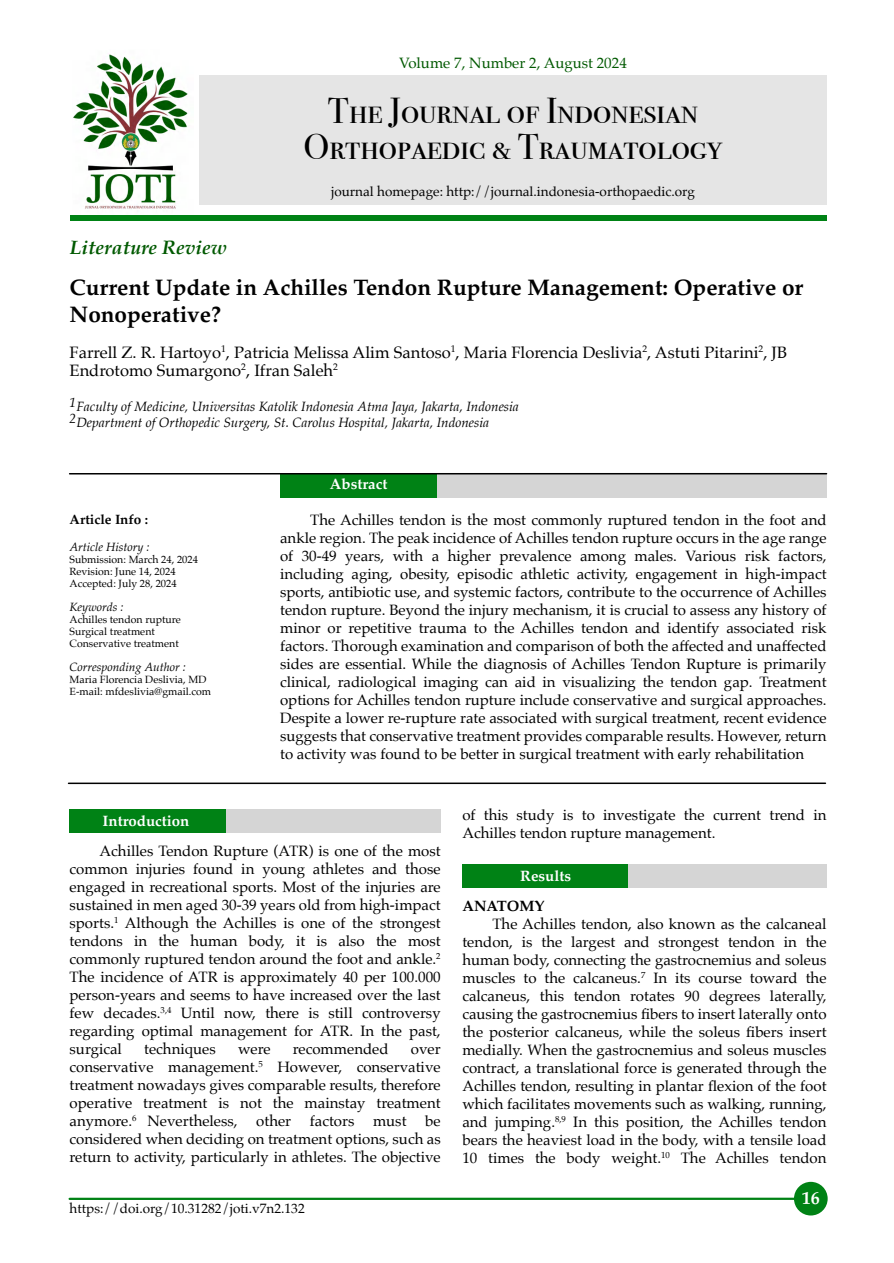
<style>
.page{position:relative;width:894px;height:1263px;background:#fff}
.page>*{position:absolute;margin:0;border:0;box-sizing:border-box;transform-origin:0 0}
.t1{font:36px/36px "Bodoni Svty Two SCITCTT";color:#000;text-align:center}
.t2{font:700 22.5px/27px "Palatino";color:#000}
.t3{font:italic 700 19.5px "Palatino";color:#015900}
.t4{font:700 18px "Palatino";color:#fff}
.t5{font:16.5px/18px "Palatino";color:#000}
.t6{font:15px/18px "Palatino";color:#000;text-align:justify}
.t7{font:700 15px "Palatino";color:#fff}
.t8{font:15px "Palatino";color:#015900}
.t9{font:700 15px "Palatino";color:#000}
.t10{font:italic 13.5px/16.5px "Palatino";color:#000}
.t11{font:13.5px "Palatino";color:#000}
.t12{font:700 13.5px "Palatino";color:#000}
.t13{font:italic 12px "Palatino";color:#000}
.t14{font:10.5px/12px "Palatino";color:#000}
</style>
<div class="page">
<img style="left:73px;top:53px;width:115px;height:157px">
<div style="left:70px;top:215px;width:756px;height:6px;background:#008215"></div>
<div style="left:199px;top:75px;width:627px;height:130px;background:#e5e5e5"></div>
<div style="left:280px;top:474px;width:546px;height:24px;background:#d5d5d5"></div>
<div style="left:280px;top:474px;width:156px;height:24px;background:#008215"></div>
<hr style="left:70px;top:473px;width:756px;height:1px;background:#000">
<hr style="left:68px;top:782px;width:757px;height:2px;background:#000">
<div style="left:793px;top:1182px;width:34px;height:33px;background:#008215;border:2px solid #008215;border-radius:50%"></div>
<hr style="left:70px;top:1198px;width:726px;height:2px;background:#008215">
<div style="left:70px;top:809px;width:370px;height:24px;background:#d5d5d5"></div>
<div style="left:70px;top:809px;width:156px;height:24px;background:#008215"></div>
<div style="left:462px;top:864px;width:364px;height:24px;background:#d5d5d5"></div>
<div style="left:462px;top:864px;width:166px;height:24px;background:#008215"></div>
<p class="t8" style="left:399px;top:56px;width:229px">Volume 7, Number 2, August 2024</p>
<h1 class="t1" style="left:303px;top:93px;width:420px">The Journal of Indonesian<br>Orthopaedic &amp; Traumatology</h1>
<p class="t11" style="left:331px;top:184px;width:365px">journal homepage: http://journal.indonesia-orthopaedic.org</p>
<h3 class="t3" style="left:70px;top:238px;width:159px">Literature Review</h3>
<h2 class="t2" style="left:70px;top:275px;width:735px">Current Update in Achilles Tendon Rupture Management: Operative or<br>Nonoperative?</h2>
<p class="t5" style="left:70px;top:344px;width:718px">Farrell Z. R. Hartoyo<sup>1</sup>, Patricia Melissa Alim Santoso<sup>1</sup>, Maria Florencia Deslivia<sup>2</sup>, Astuti Pitarini<sup>2</sup>, JB<br>Endrotomo Sumargono<sup>2</sup>, Ifran Saleh<sup>2</sup></p>
<p class="t10" style="left:70px;top:399px;width:450px">1Faculty of Medicine, Universitas Katolik Indonesia Atma Jaya, Jakarta, Indonesia<br>2Department of Orthopedic Surgery, St. Carolus Hospital, Jakarta, Indonesia</p>
<p class="t12" style="left:70px;top:513px;width:80px">Article Info :</p>
<p class="t13" style="left:70px;top:541px;width:81px">Article History :</p>
<p class="t14" style="left:70px;top:554px;width:130px">Submission: March 24, 2024<br>Revision: June 14, 2024<br>Accepted: July 28, 2024</p>
<p class="t13" style="left:70px;top:601px;width:56px">Keywords :</p>
<p class="t14" style="left:70px;top:614px;width:113px">Achilles tendon rupture<br>Surgical treatment<br>Conservative treatment</p>
<p class="t13" style="left:70px;top:661px;width:118px">Corresponding Author :</p>
<p class="t14" style="left:70px;top:674px;width:143px">Maria Florencia Deslivia, MD<br>E-mail: mfdeslivia@gmail.com</p>
<p class="t7" style="left:103px;top:813px;width:88px">Introduction</p>
<p class="t7" style="left:330px;top:477px;width:59px">Abstract</p>
<p class="t6" style="left:280px;top:512px;width:547px;text-indent:30px">The Achilles tendon is the most commonly ruptured tendon in the foot and ankle region. The peak incidence of Achilles tendon rupture occurs in the age range of 30-49 years, with a higher prevalence among males. Various risk factors, including aging, obesity, episodic athletic activity, engagement in high-impact sports, antibiotic use, and systemic factors, contribute to the occurrence of Achilles tendon rupture. Beyond the injury mechanism, it is crucial to assess any history of minor or repetitive trauma to the Achilles tendon and identify associated risk factors. Thorough examination and comparison of both the affected and unaffected sides are essential. While the diagnosis of Achilles Tendon Rupture is primarily clinical, radiological imaging can aid in visualizing the tendon gap. Treatment options for Achilles tendon rupture include conservative and surgical approaches.<br>Despite a lower re-rupture rate associated with surgical treatment, recent evidence suggests that conservative treatment provides comparable results. However, return to activity was found to be better in surgical treatment with early rehabilitation</p>
<p class="t6" style="left:462px;top:807px;width:365px">of this study is to investigate the current trend in<br>Achilles tendon rupture management.</p>
<p class="t6" style="left:70px;top:843px;width:372px;text-indent:30px">Achilles Tendon Rupture (ATR) is one of the most common injuries found in young athletes and those engaged in recreational sports. Most of the injuries are sustained in men aged 30-39 years old from high-impact sports.<sup>1</sup> Although the Achilles is one of the strongest tendons in the human body, it is also the most commonly ruptured tendon around the foot and ankle.<sup>2<br></sup>The incidence of ATR is approximately 40 per 100.000 person-years and seems to have increased over the last few decades.<sup>3,4</sup> Until now, there is still controversy regarding optimal management for ATR. In the past, surgical</p>
<p class="t6" style="left:144px;top:1041px;width:73px">techniques</p>
<p class="t6" style="left:238px;top:1041px;width:34px">were</p>
<p class="t6" style="left:293px;top:1041px;width:97px">recommended</p>
<p class="t6" style="left:70px;top:1041px;width:372px;text-indent:341px">over conservative management.<sup>5</sup> However, conservative treatment nowadays gives comparable results, therefore operative treatment is not the mainstay treatment anymore.<sup>6</sup> Nevertheless, other factors must be considered when deciding on treatment options, such as return to activity, particularly in athletes. The objective</p>
<p class="t11" style="left:70px;top:1202px;width:236px">https://doi.org/10.31282/joti.v7n2.132</p>
<p class="t7" style="left:520px;top:868px;width:52px">Results</p>
<p class="t9" style="left:462px;top:898px;width:83px">ANATOMY</p>
<p class="t6" style="left:462px;top:916px;width:365px;text-indent:30px">The Achilles tendon, also known as the calcaneal tendon, is the largest and strongest tendon in the human body, connecting the gastrocnemius and soleus muscles to the calcaneus.<sup>7</sup> In its course toward the calcaneus, this tendon rotates 90 degrees laterally, causing the gastrocnemius fibers to insert laterally onto the posterior calcaneus, while the soleus fibers insert medially. When the gastrocnemius and soleus muscles contract, a translational force is generated through the Achilles tendon, resulting in plantar flexion of the foot which facilitates movements such as walking, running, and jumping.<sup>8,9</sup> In this position, the Achilles tendon bears the heaviest load in the body, with a tensile load 10 times the body weight.<sup>10</sup> The Achilles tendon</p>
<p class="t4" style="left:801px;top:1189px;width:19px">16</p>
</div>
